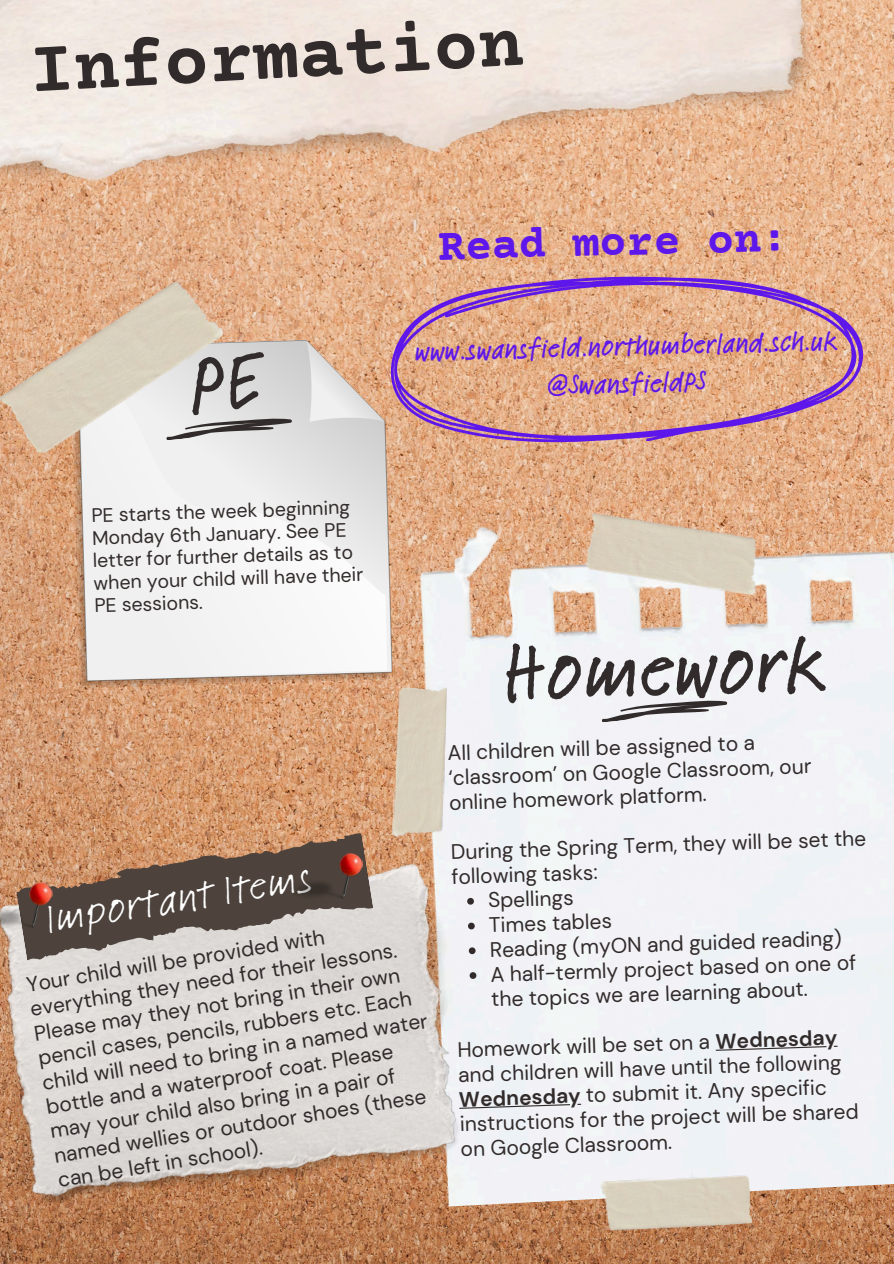
<style>
.page{position:relative;width:894px;height:1264px;background:#fff}
.page>*{position:absolute;margin:0;border:0;box-sizing:border-box;transform-origin:0 0}
.t1{font:500 82.5px "Feltpen Com";color:#322b2b}
.t2{font:700 75px "Courier Prime";color:#322b2b}
.t3{font:700 45px "Courier Prime";color:#5e17eb}
.t4{font:43.35px "Feltpen Com";color:#fff}
.t5{font:500 28.5px "Feltpen Com";color:#5e17eb}
.t6{font:21px/24.8px "DM Sans";color:#322b2b}
.t7{font:20.85px/24.8px "DM Sans";color:#322b2b}
.t8{font:19.5px/22.5px "DM Sans";color:#322b2b}
.s1{font-weight:700}
</style>
<div class="page">
<img style="left:0;top:0;width:893px;height:1233px">
<img style="left:0;top:1233px;width:893px;height:30px">
<svg style="left:70px;top:461px;width:320px;height:227px;background:#d39b73"></svg>
<svg style="left:76px;top:337px;width:317px;height:345px;background:#cdab93"></svg>
<svg style="left:306px;top:338px;width:79px;height:26px;background:#e0b493"></svg>
<svg style="left:79px;top:364px;width:308px;height:314px;fill:#f0f0f0"></svg>
<img style="left:0;top:269px;width:228px;height:192px">
<img style="left:414px;top:498px;width:479px;height:708px">
<svg style="left:472px;top:897px;width:2px;height:7px"></svg>
<svg style="left:472px;top:922px;width:2px;height:7px"></svg>
<svg style="left:472px;top:947px;width:3px;height:7px"></svg>
<svg style="left:472px;top:972px;width:4px;height:7px"></svg>
<svg style="left:715px;top:1045px;width:122px;height:5px"></svg>
<svg style="left:472px;top:1103px;width:109px;height:5px"></svg>
<svg style="left:600px;top:696px;width:127px;height:26px"></svg>
<img style="left:0;top:858px;width:472px;height:352px">
<svg style="left:15px;top:829px;width:358px;height:137px;background:#9c8676"></svg>
<svg style="left:387px;top:269px;width:478px;height:179px;background:#d6a090"></svg>
<img style="left:285px;top:852px;width:81px;height:52px">
<img style="left:0;top:881px;width:55px;height:53px">
<img style="left:584px;top:513px;width:181px;height:82px">
<img style="left:392px;top:687px;width:54px;height:152px">
<img style="left:596px;top:1171px;width:156px;height:62px">
<img style="left:0;top:0;width:835px;height:229px">
<svg style="left:165px;top:351px;width:127px;height:89px;background:#d1d1d0"></svg>
<p class="t2" style="left:27px;top:32px;width:496px;rotate:-3deg">Information</p>
<h2 class="t3" style="left:437px;top:223px;width:351px;rotate:-1deg">Read more on:</h2>
<p class="t5" style="left:414px;top:330px;width:423px;rotate:-1deg">www.swansfield.northumberland.sch.uk</p>
<p class="t5" style="left:545px;top:365px;width:161px;rotate:-1deg">@SwansfieldPS</p>
<p class="t8" style="left:91px;top:504px;width:271px;rotate:-2deg">PE starts the week beginning<br>Monday 6th January. See PE letter for further details as to when your child will have their<br>PE sessions.</p>
<p class="t4" style="left:41px;top:889px;width:271px;rotate:-9deg">Important Items</p>
<p class="t7" style="left:25px;top:972px;width:392px;rotate:-9deg">Your child will be provided with everything they need for their lessons.<br>Please may they not bring in their own pencil cases, pencils, rubbers etc. Each child will need to bring in a named water bottle and a waterproof coat. Please may your child also bring in a pair of named wellies or outdoor shoes (these can be left in school).</p>
<p class="t1" style="left:501px;top:617px;width:323px;rotate:-2deg">Homework</p>
<h2 class="t6" style="left:447px;top:740px;width:364px;rotate:-2deg">All children will be assigned to a ‘classroom’ on Google Classroom, our online homework platform.</h2>
<h3 class="t6" style="left:450px;top:840px;width:417px;rotate:-2deg">During the Spring Term, they will be set the following tasks:</h3>
<p class="t6" style="left:487px;top:888px;width:87px;rotate:-2deg">Spellings</p>
<p class="t6" style="left:488px;top:912px;width:124px;rotate:-2deg">Times tables</p>
<h5 class="t6" style="left:489px;top:937px;width:353px;rotate:-2deg">Reading (myON and guided reading)</h5>
<h5 class="t6" style="left:490px;top:962px;width:367px;rotate:-2deg">A half-termly project based on one of the topics we are learning about.</h5>
<h1 class="t6" style="left:457px;top:1037px;width:381px;rotate:-2deg">Homework will be set on a <span class="s1">Wednesday</span></h1>
<p class="t6" style="left:457px;top:1062px;width:385px;rotate:-2deg">and children will have until the following</p>
<p class="t6" style="left:458px;top:1087px;width:400px;rotate:-2deg"><span class="s1">Wednesday</span> to submit it. Any specific instructions for the project will be shared on Google Classroom.</p>
</div>
